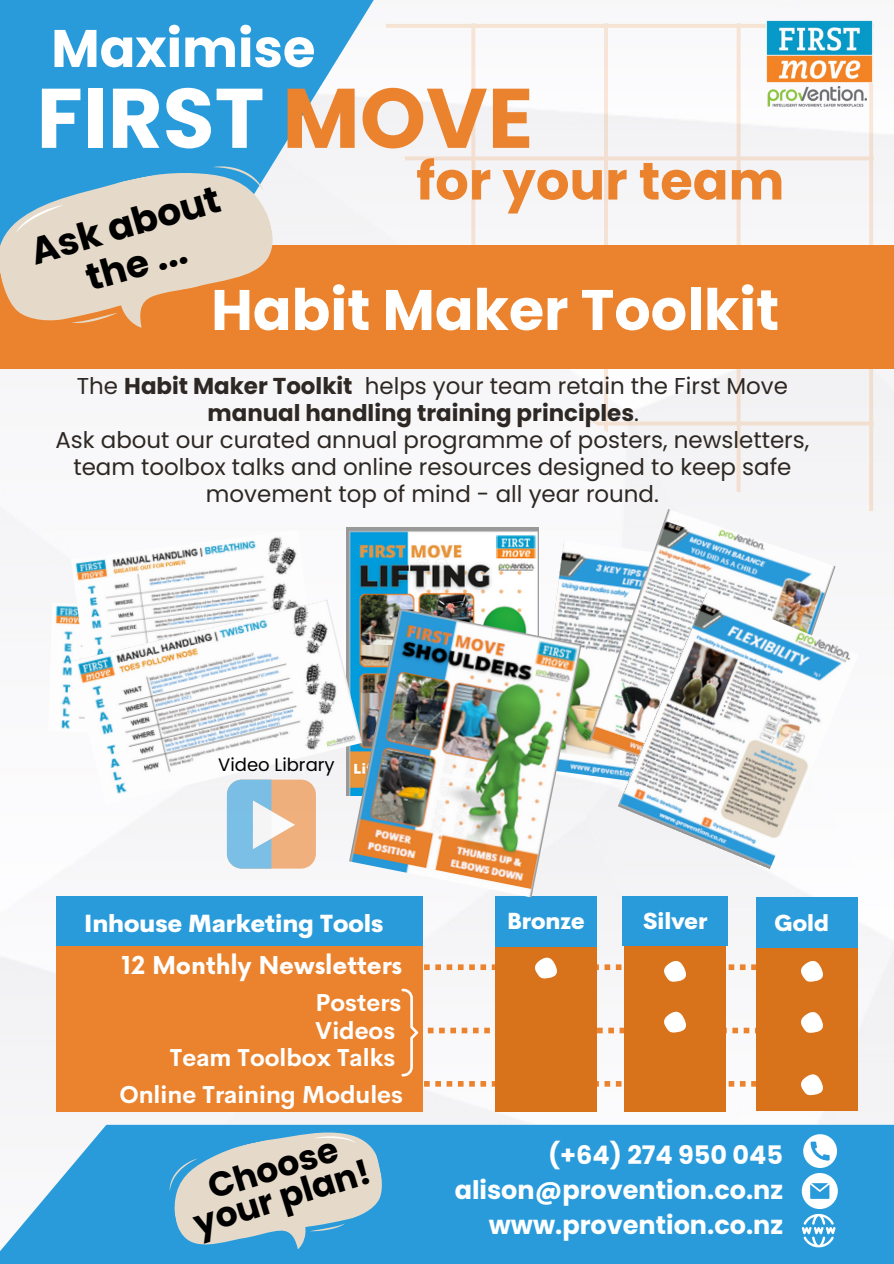
<style>
.page{position:relative;width:894px;height:1264px;background:#fff}
.page>*{position:absolute;margin:0;border:0;box-sizing:border-box;transform-origin:0 0}
.t1{font:700 84.3px "Poppins";color:#fff}
.t2{font:700 57px "Poppins";color:#fff}
.t3{font:700 52.65px "Poppins";color:#eb822d}
.t4{font:700 52.65px "Poppins";color:#fff}
.t5{font:700 37.5px/40.5px "Poppins";color:#000;text-align:center}
.t6{font:700 34.5px/30.5px "Poppins";color:#000;text-align:center}
.t7{font:700 25.5px/35px "Poppins";color:#fff;text-align:right}
.t8{font:700 24px/27.5px "Cerebri Sans";color:#fff;text-align:right}
.t9{font:800 24px "Cerebri Sans";color:#fff}
.t10{font:700 24px "Now";color:#fff}
.t11{font:22.95px "Poppins";color:#2e2824}
.t12{font:700 22.95px "Poppins";color:#2e2824}
.t13{font:800 22.5px "Cerebri Sans";color:#fff}
.t14{font:18px "Poppins";color:#000}
.s1{color:#eb822d}
.s2{font-weight:700}
.s3{font-weight:400}
</style>
<div class="page">
<img style="left:0;top:21px;width:893px;height:1103px">
<div style="left:386px;top:23px;width:487px;height:488px;background:#f6f6f7"></div>
<svg style="left:0;top:0;width:385px;height:245px;fill:#299bdb"></svg>
<svg style="left:0;top:1124px;width:893px;height:139px;background:#3aa2dd"></svg>
<div style="left:0;top:245px;width:893px;height:124px;background:#eb822d"></div>
<svg style="left:0;top:154px;width:286px;height:174px;fill:#e5dac9"></svg>
<svg style="left:71px;top:313px;width:47px;height:12px"></svg>
<svg style="left:212px;top:158px;width:52px;height:42px;background:#80b9d5"></svg>
<svg style="left:12px;top:205px;width:56px;height:28px;background:#c2cfcf"></svg>
<img style="left:766px;top:20px;width:106px;height:62px">
<div style="left:56px;top:896px;width:366px;height:215px;background:#eb822d"></div>
<svg style="left:424px;top:1081px;width:332px;height:5px"></svg>
<div style="left:495px;top:920px;width:101px;height:191px;background:#d8721b"></div>
<div style="left:624px;top:904px;width:101px;height:207px;background:#d8721b"></div>
<div style="left:756px;top:907px;width:101px;height:204px;background:#d8721b"></div>
<div style="left:56px;top:896px;width:366px;height:49px;background:#299bdb"></div>
<div style="left:495px;top:896px;width:101px;height:51px;background:#299bdb"></div>
<div style="left:621px;top:896px;width:106px;height:49px;background:#299bdb"></div>
<div style="left:756px;top:897px;width:101px;height:50px;background:#299bdb"></div>
<svg style="left:427px;top:1009px;width:329px;height:24px"></svg>
<svg style="left:424px;top:955px;width:332px;height:27px"></svg>
<svg style="left:801px;top:1074px;width:22px;height:21px"></svg>
<svg style="left:801px;top:1012px;width:22px;height:21px"></svg>
<svg style="left:801px;top:960px;width:22px;height:22px"></svg>
<img style="left:748px;top:87px;width:118px;height:20px">
<svg style="left:401px;top:988px;width:17px;height:88px"></svg>
<svg style="left:801px;top:1134px;width:36px;height:113px"></svg>
<svg style="left:163px;top:1117px;width:230px;height:146px;background:#96c0d3"></svg>
<img style="left:346px;top:527px;width:192px;height:81px">
<img style="left:533px;top:540px;width:56px;height:249px">
<img style="left:589px;top:509px;width:246px;height:287px">
<img style="left:617px;top:592px;width:241px;height:277px">
<img style="left:349px;top:608px;width:232px;height:289px">
<img style="left:48px;top:603px;width:23px;height:135px">
<img style="left:71px;top:529px;width:243px;height:70px">
<img style="left:71px;top:599px;width:291px;height:205px">
<div style="left:227px;top:779px;width:89px;height:89px;background:#efb07d;border-radius:15px"></div>
<svg style="left:227px;top:779px;width:68px;height:89px"></svg>
<h3 class="t4" style="left:51px;top:12px;width:265px">Maximise</h3>
<h1 class="t1" style="left:37px;top:59px;width:498px">FIRST <span class="s1">MOVE</span></h1>
<h3 class="t3" style="left:416px;top:144px;width:369px">for your team</h3>
<h3 class="t5" style="left:26px;top:232px;width:197px;rotate:-16deg">Ask about the ...</h3>
<h2 class="t2" style="left:211px;top:270px;width:569px">Habit Maker Toolkit</h2>
<p class="t11" style="left:77px;top:370px;width:712px">The <span class="s2">Habit Maker Toolkit</span> helps your team retain the First Move</p>
<p class="t12" style="left:207px;top:397px;width:433px">manual handling training principles<span class="s3">.</span></p>
<p class="t11" style="left:55px;top:424px;width:755px">Ask about our curated annual programme of posters, newsletters,</p>
<p class="t11" style="left:73px;top:451px;width:719px">team toolbox talks and online resources designed to keep safe</p>
<p class="t11" style="left:206px;top:478px;width:454px">movement top of mind - all year round.</p>
<p class="t14" style="left:218px;top:752px;width:118px">Video Library</p>
<p class="t9" style="left:84px;top:907px;width:301px">Inhouse Marketing Tools</p>
<p class="t10" style="left:121px;top:951px;width:282px">12 Monthly Newsletters</p>
<p class="t8" style="left:170px;top:989px;width:233px">Posters<br>Videos<br>Team Toolbox Talks</p>
<p class="t8" style="left:119px;top:1081px;width:285px">Online Training Modules</p>
<h3 class="t6" style="left:181px;top:1180px;width:185px;rotate:-17deg">Choose your plan!</h3>
<p class="t13" style="left:507px;top:906px;width:79px">Bronze</p>
<p class="t13" style="left:642px;top:906px;width:66px">Silver</p>
<p class="t13" style="left:774px;top:909px;width:56px">Gold</p>
<p class="t7" style="left:454px;top:1137px;width:330px">(+64) 274 950 045 alison@provention.co.nz www.provention.co.nz</p>
</div>
